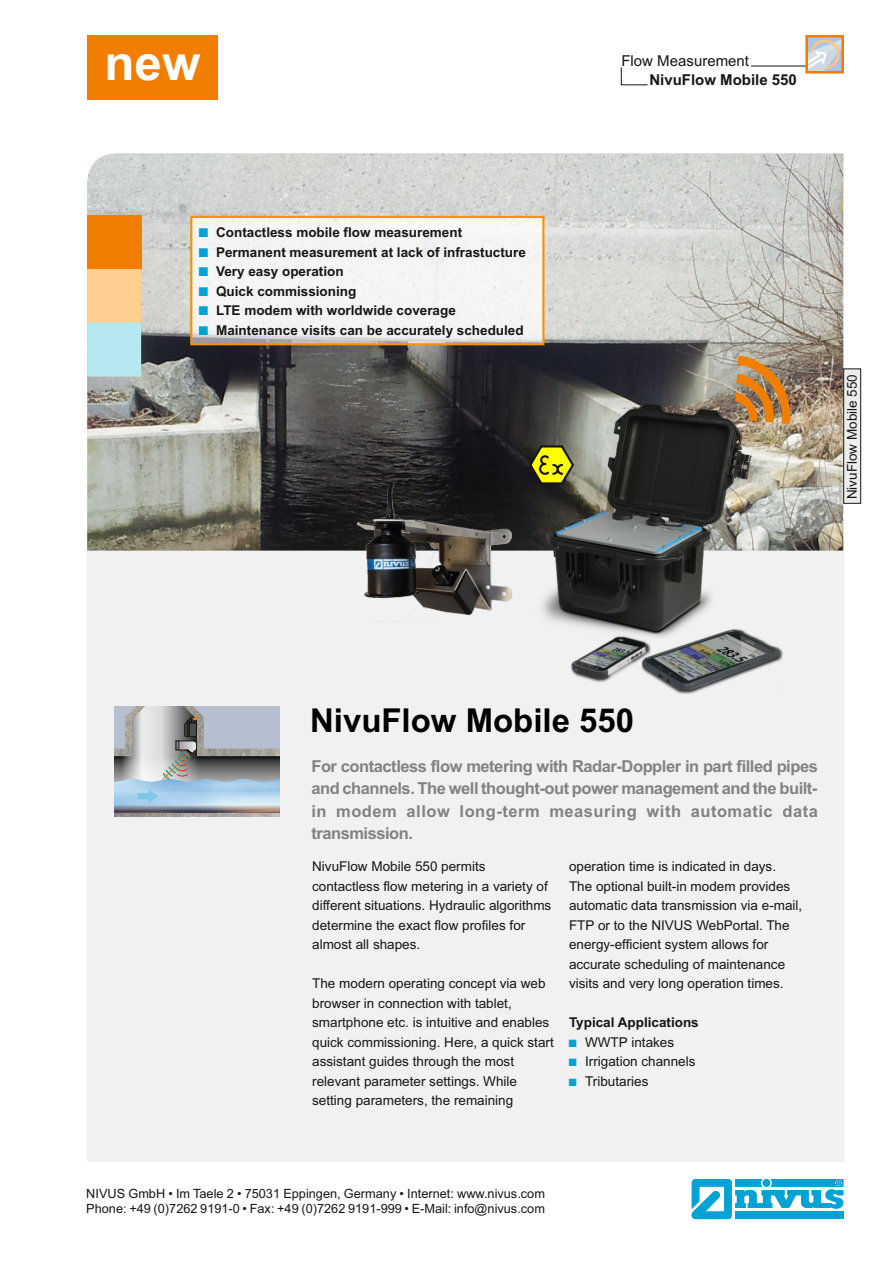
<style>
.page{position:relative;width:893px;height:1263px;background:#fff}
.page>*{position:absolute;margin:0;border:0;box-sizing:border-box;transform-origin:0 0}
.t1{font:700 49.2px "Arial";color:#fff}
.t2{font:700 33px "Arial";color:#000}
.t3{font:700 16.5px/22px "Arial";letter-spacing:.03em;color:#818281;text-align:justify}
.t4{font:700 15px "Arial";color:#151616}
.t5{font:15px "Arial";color:#151616}
.t6{font:13.5px/19.5px "Arial";color:#151616}
.t7{font:700 13.5px/19.5px "Arial";color:#151616}
.t8{font:12.75px/15px "Arial";color:#151616}
</style>
<div class="page">
<img style="left:87px;top:153px;width:756px;height:398px">
<div style="left:87px;top:551px;width:756px;height:610px;background:#f1f1f1"></div>
<svg style="left:843px;top:368px;width:18px;height:136px;background:#d3d4d4"></svg>
<div style="left:87px;top:35px;width:131px;height:65px;background:#f27e00"></div>
<svg style="left:691px;top:1179px;width:152px;height:40px"></svg>
<div style="left:87px;top:216px;width:54px;height:54px;background:#f27e00"></div>
<svg style="left:87px;top:267px;width:56px;height:111px;background:#d8d7bc"></svg>
<div style="left:190px;top:216px;width:354px;height:129px;border:2px solid #f59303"></div>
<svg style="left:620px;top:67px;width:28px;height:19px"></svg>
<hr style="left:751px;top:66px;width:74px;height:1px;background:#151616">
<svg style="left:809px;top:39px;width:31px;height:31px"></svg>
<div style="left:805px;top:35px;width:39px;height:39px;border:3px solid #f27e00"></div>
<svg style="left:528px;top:444px;width:19px;height:47px"></svg>
<svg style="left:735px;top:356px;width:59px;height:68px;background:#b98449"></svg>
<img style="left:547px;top:403px;width:205px;height:226px">
<img style="left:660px;top:526px;width:27px;height:5px">
<img style="left:613px;top:511px;width:19px;height:10px">
<svg style="left:654px;top:514px;width:9px;height:8px"></svg>
<img style="left:571px;top:629px;width:212px;height:65px">
<img style="left:355px;top:472px;width:158px;height:143px">
<img style="left:403px;top:569px;width:12px;height:22px">
<img style="left:114px;top:815px;width:166px;height:1px">
<svg style="left:114px;top:707px;width:166px;height:108px;background:#a3adb6"></svg>
<svg style="left:191px;top:217px;width:352px;height:127px"></svg>
<h1 class="t1" style="left:105px;top:45px;width:97px">new</h1>
<p class="t7" style="left:216px;top:224px;width:311px">Contactless mobile flow measurement Permanent measurement at lack of infrastucture Very easy operation<br>Quick commissioning<br>LTE modem with worldwide coverage Maintenance visits can be accurately scheduled</p>
<p class="t5" style="left:621px;top:56px;width:129px">Flow Measurement</p>
<p class="t4" style="left:649px;top:74px;width:149px">NivuFlow Mobile 550</p>
<p class="t6" style="left:844px;top:499px;width:127px;rotate:-90deg">NivuFlow Mobile 550</p>
<h2 class="t2" style="left:310px;top:708px;width:325px">NivuFlow Mobile 550</h2>
<p class="t3" style="left:311px;top:757px;width:508px">For contactless flow metering with Radar-Doppler in part filled pipes and channels. The well thought-out power management and the built&shy;in modem allow long-term measuring with automatic data transmission.</p>
<p class="t6" style="left:312px;top:858px;width:241px">NivuFlow Mobile 550 permits contactless flow metering in a variety of different situations. Hydraulic algorithms determine the exact flow profiles for almost all shapes.</p>
<p class="t6" style="left:312px;top:975px;width:243px">The modern operating concept via web browser in connection with tablet, smartphone etc. is intuitive and enables quick commissioning. Here, a quick start assistant guides through the most relevant parameter settings. While setting parameters, the remaining</p>
<p class="t6" style="left:569px;top:858px;width:235px">operation time is indicated in days.<br>The optional built-in modem provides automatic data transmission via e-mail, FTP or to the NIVUS WebPortal. The energy-efficient system allows for accurate scheduling of maintenance visits and very long operation times.</p>
<p class="t7" style="left:569px;top:1014px;width:131px">Typical Applications</p>
<p class="t6" style="left:585px;top:1033px;width:112px">WWTP intakes<br>Irrigation channels<br>Tributaries</p>
<p class="t8" style="left:86px;top:1187px;width:460px">NIVUS GmbH • Im Taele 2 • 75031 Eppingen, Germany • Internet: www.nivus.com<br>Phone: +49 (0)7262 9191-0 • Fax: +49 (0)7262 9191-999 • E-Mail: info@nivus.com</p>
</div>
